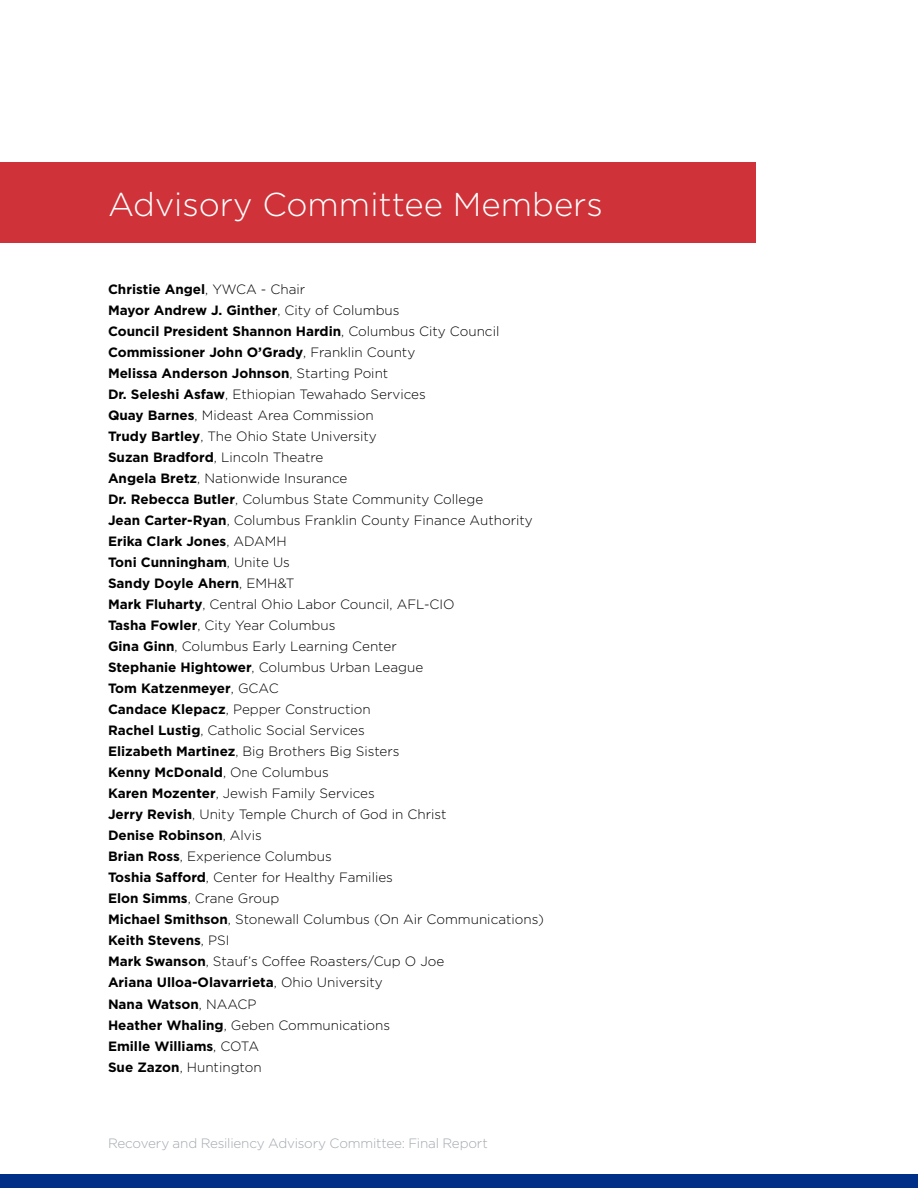
<style>
.page{position:relative;width:918px;height:1188px;background:#fff}
.page>*{position:absolute;margin:0;border:0;box-sizing:border-box;transform-origin:0 0}
.t1{font:300 33px "Gotham";color:#fff}
.t2{font:300 13.5px/21px "Gotham";color:#000}
.t3{font:300 13.5px "Gotham";letter-spacing:-.015em;color:#a2a9ad}
.s1{font-weight:700}
</style>
<div class="page">
<div style="left:0;top:1174px;width:918px;height:14px;background:#002f87"></div>
<div style="left:0;top:162px;width:756px;height:81px;background:#cf3339"></div>
<h1 class="t1" style="left:108px;top:183px;width:496px">Advisory Committee Members</h1>
<p class="t2" style="left:108px;top:279px;width:438px"><span class="s1">Christie Angel</span>, YWCA - Chair<br><span class="s1">Mayor Andrew J. Ginther</span>, City of Columbus<br><span class="s1">Council President Shannon Hardin</span>, Columbus City Council <span class="s1">Commissioner John O’Grady</span>, Franklin County<br><span class="s1">Melissa Anderson Johnson</span>, Starting Point<br><span class="s1">Dr. Seleshi Asfaw</span>, Ethiopian Tewahado Services<br><span class="s1">Quay Barnes</span>, Mideast Area Commission<br><span class="s1">Trudy Bartley</span>, The Ohio State University<br><span class="s1">Suzan Bradford</span>, Lincoln Theatre<br><span class="s1">Angela Bretz</span>, Nationwide Insurance<br><span class="s1">Dr. Rebecca Butler</span>, Columbus State Community College<br><span class="s1">Jean Carter-Ryan</span>, Columbus Franklin County Finance Authority <span class="s1">Erika Clark Jones</span>, ADAMH<br><span class="s1">Toni Cunningham</span>, Unite Us<br><span class="s1">Sandy Doyle Ahern</span>, EMH&amp;T<br><span class="s1">Mark Fluharty</span>, Central Ohio Labor Council, AFL-CIO<br><span class="s1">Tasha Fowler</span>, City Year Columbus<br><span class="s1">Gina Ginn</span>, Columbus Early Learning Center<br><span class="s1">Stephanie Hightower</span>, Columbus Urban League<br><span class="s1">Tom Katzenmeyer</span>, GCAC<br><span class="s1">Candace Klepacz</span>, Pepper Construction<br><span class="s1">Rachel Lustig</span>, Catholic Social Services<br><span class="s1">Elizabeth Martinez</span>, Big Brothers Big Sisters<br><span class="s1">Kenny McDonald</span>, One Columbus<br><span class="s1">Karen Mozenter</span>, Jewish Family Services<br><span class="s1">Jerry Revish</span>, Unity Temple Church of God in Christ<br><span class="s1">Denise Robinson</span>, Alvis<br><span class="s1">Brian Ross</span>, Experience Columbus<br><span class="s1">Toshia Safford</span>, Center for Healthy Families<br><span class="s1">Elon Simms</span>, Crane Group<br><span class="s1">Michael Smithson</span>, Stonewall Columbus (On Air Communications)<br><span class="s1">Keith Stevens</span>, PSI<br><span class="s1">Mark Swanson</span>, Stauf’s Coffee Roasters/Cup O Joe<br><span class="s1">Ariana Ulloa-Olavarrieta</span>, Ohio University<br><span class="s1">Nana Watson</span>, NAACP<br><span class="s1">Heather Whaling</span>, Geben Communications<br><span class="s1">Emille Williams</span>, COTA<br><span class="s1">Sue Zazon</span>, Huntington</p>
<p class="t3" style="left:108px;top:1134px;width:381px">Recovery and Resiliency Advisory Committee: Final Report</p>
</div>
